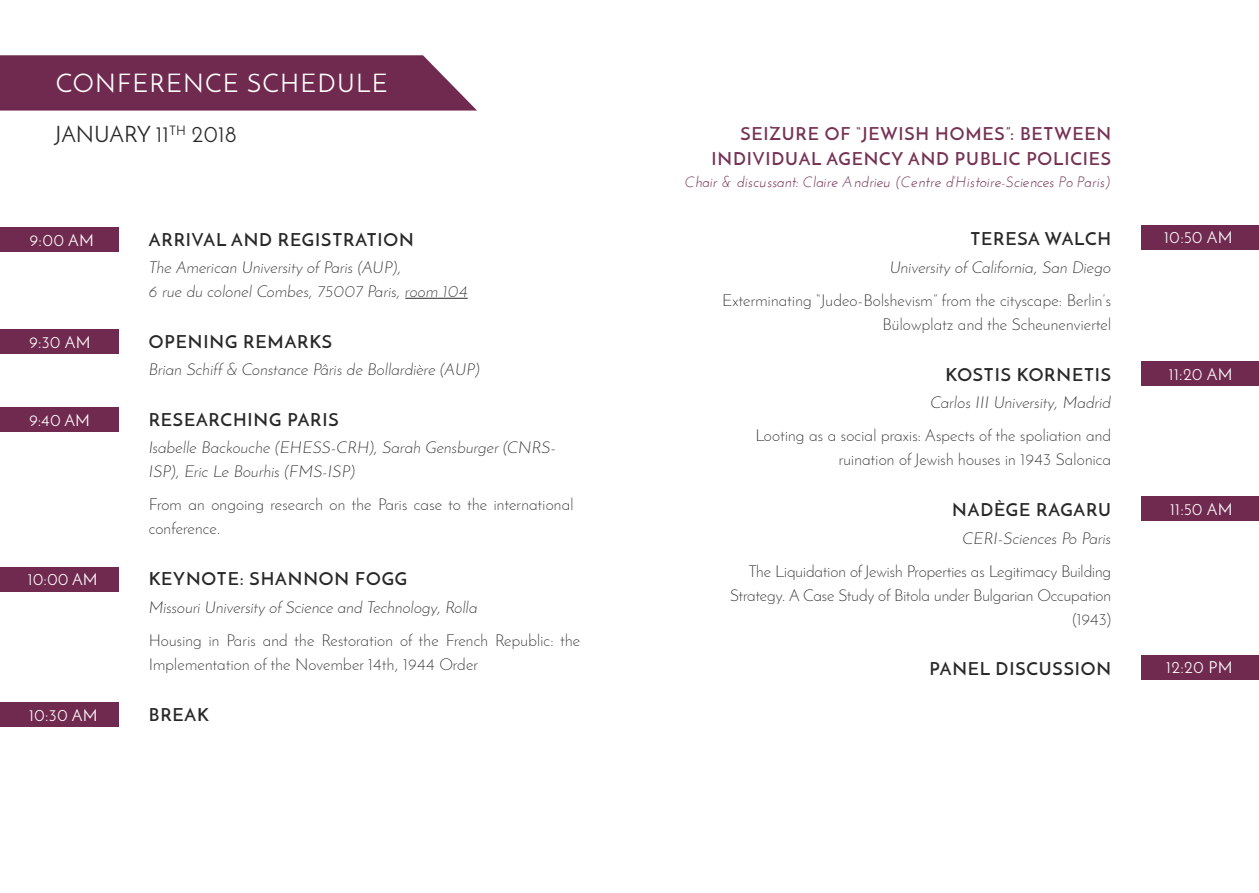
<style>
.page{position:relative;width:1259px;height:893px;background:#fff}
.page>*{position:absolute;margin:0;border:0;box-sizing:border-box;transform-origin:0 0}
.t1{font:25.5px "Josefin Sans";letter-spacing:.05em;color:#fff}
.t2{font:22.5px "Josefin Sans";color:#292829}
.t3{font:600 18px "Josefin Sans";letter-spacing:.05em;color:#292829}
.t4{font:600 18px/25.2px "Josefin Sans";letter-spacing:.05em;color:#753254;text-align:right}
.t5{font:300 16.5px/24px "Josefin Sans";letter-spacing:.015em;color:#292829;text-align:right}
.t6{font:italic 300 16.5px/24px "Josefin Sans";letter-spacing:.015em;color:#292829}
.t7{font:16.5px "Josefin Sans";letter-spacing:.015em;color:#fff}
.t8{font:italic 15px "Josefin Sans";color:#702a4f}
</style>
<div class="page">
<svg style="left:0;top:55px;width:477px;height:56px;background:#79385a"></svg>
<div style="left:0;top:227px;width:119px;height:25px;background:#702a4f"></div>
<hr style="left:405px;top:298px;width:63px;height:1px;background:#292829">
<div style="left:0;top:329px;width:119px;height:25px;background:#702a4f"></div>
<div style="left:0;top:408px;width:119px;height:24px;background:#702a4f"></div>
<div style="left:0;top:567px;width:119px;height:24px;background:#702a4f"></div>
<div style="left:0;top:702px;width:119px;height:25px;background:#702a4f"></div>
<div style="left:1141px;top:225px;width:118px;height:25px;background:#702a4f"></div>
<div style="left:1141px;top:361px;width:118px;height:25px;background:#702a4f"></div>
<div style="left:1141px;top:497px;width:118px;height:24px;background:#702a4f"></div>
<div style="left:1141px;top:655px;width:118px;height:25px;background:#702a4f"></div>
<h1 class="t1" style="left:56px;top:68px;width:333px">CONFERENCE SCHEDULE</h1>
<h2 class="t2" style="left:55px;top:121px;width:184px">JANUARY 11<sup>TH</sup> 2018</h2>
<p class="t7" style="left:30px;top:230px;width:66px">9:00 AM</p>
<p class="t3" style="left:149px;top:228px;width:266px">ARRIVAL AND REGISTRATION</p>
<p class="t6" style="left:149px;top:255px;width:320px">The American University of Paris (AUP),<br>6 rue du colonel Combes, 75007 Paris, room 104</p>
<p class="t7" style="left:29px;top:332px;width:63px">9:30 AM</p>
<p class="t3" style="left:149px;top:330px;width:185px">OPENING REMARKS</p>
<p class="t6" style="left:149px;top:357px;width:333px">Brian Schiff &amp; Constance Pâris de Bollardière (AUP)</p>
<p class="t7" style="left:29px;top:410px;width:62px">9:40 AM</p>
<p class="t3" style="left:149px;top:408px;width:191px">RESEARCHING PARIS</p>
<p class="t6" style="left:149px;top:436px;width:409px">Isabelle Backouche (EHESS-CRH), Sarah Gensburger (CNRS-<br>ISP), Eric Le Bourhis (FMS-ISP)</p>
<p class="t5" style="left:149px;top:492px;width:426px;text-align:left">From an ongoing research on the Paris case to the international conference.</p>
<p class="t7" style="left:28px;top:570px;width:71px">10:00 AM</p>
<p class="t3" style="left:149px;top:568px;width:260px">KEYNOTE: SHANNON FOGG</p>
<p class="t6" style="left:149px;top:595px;width:330px">Missouri University of Science and Technology, Rolla</p>
<p class="t5" style="left:149px;top:628px;width:433px;text-align:left">Housing in Paris and the Restoration of the French Republic: the<br>Implementation of the November 14th, 1944 Order</p>
<p class="t7" style="left:29px;top:705px;width:70px">10:30 AM</p>
<p class="t3" style="left:149px;top:703px;width:61px">BREAK</p>
<p class="t4" style="left:711px;top:121px;width:401px">SEIZURE OF “JEWISH HOMES”: BETWEEN<br>INDIVIDUAL AGENCY AND PUBLIC POLICIES</p>
<p class="t8" style="left:685px;top:173px;width:428px">Chair &amp; discussant: Claire Andrieu (Centre d’Histoire-Sciences Po Paris)</p>
<p class="t3" style="left:970px;top:227px;width:142px">TERESA WALCH</p>
<p class="t7" style="left:1164px;top:228px;width:70px">10:50 AM</p>
<p class="t6" style="left:889px;top:255px;width:223px">University of California, San Diego</p>
<p class="t5" style="left:722px;top:288px;width:390px">Exterminating “Judeo-Bolshevism” from the cityscape: Berlin’s<br>Bülowplatz and the Scheunenviertel</p>
<p class="t3" style="left:945px;top:363px;width:167px">KOSTIS KORNETIS</p>
<p class="t7" style="left:1169px;top:364px;width:65px">11:20 AM</p>
<p class="t6" style="left:930px;top:390px;width:182px">Carlos III University, Madrid</p>
<p class="t5" style="left:755px;top:423px;width:357px">Looting as a social praxis: Aspects of the spoliation and ruination of Jewish houses in 1943 Salonica</p>
<p class="t3" style="left:952px;top:499px;width:160px">NADÈGE RAGARU</p>
<p class="t7" style="left:1170px;top:499px;width:64px">11:50 AM</p>
<p class="t6" style="left:962px;top:526px;width:150px">CERI-Sciences Po Paris</p>
<p class="t5" style="left:730px;top:559px;width:382px">The Liquidation of Jewish Properties as Legitimacy Building<br>Strategy. A Case Study of Bitola under Bulgarian Occupation (1943)</p>
<p class="t3" style="left:929px;top:657px;width:183px">PANEL DISCUSSION</p>
<p class="t7" style="left:1166px;top:658px;width:68px">12:20 PM</p>
</div>
